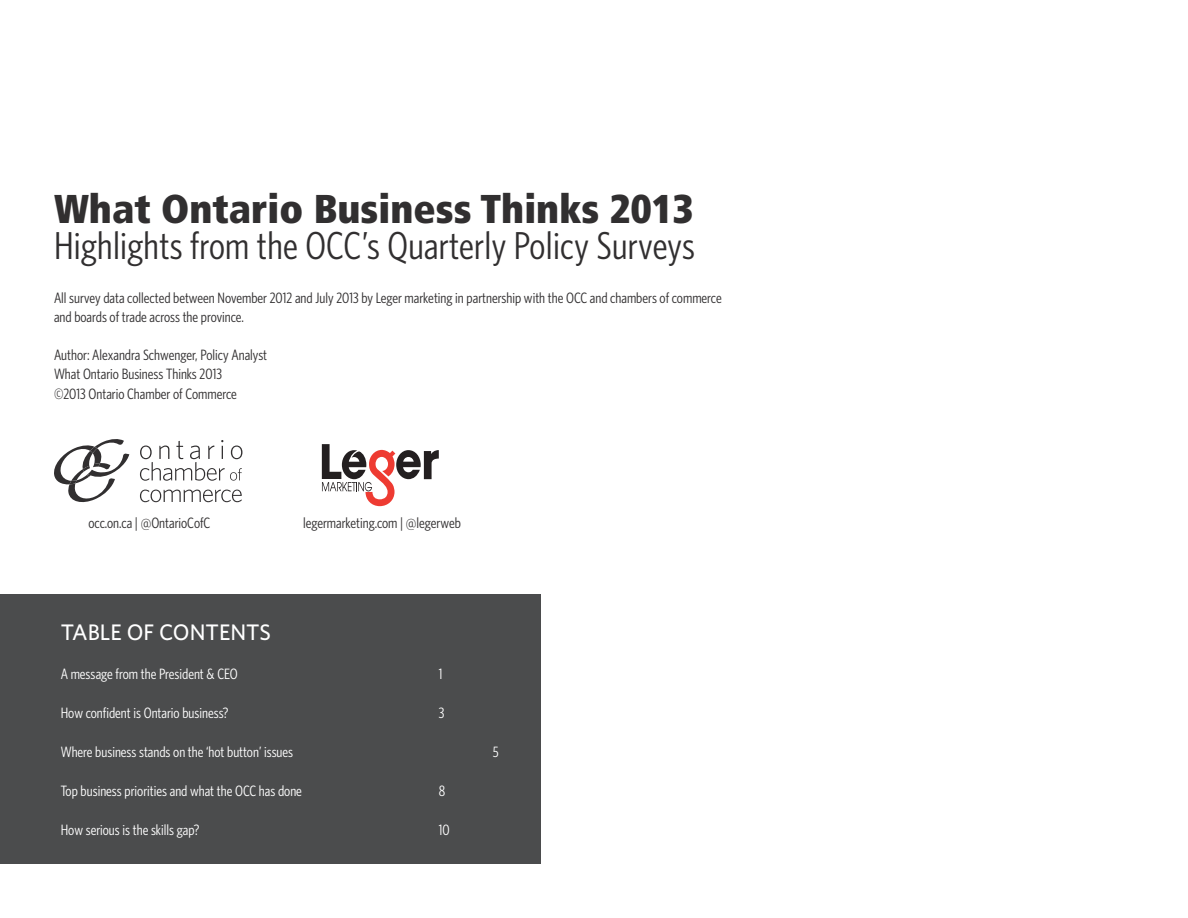
<style>
.page{position:relative;width:1188px;height:918px;background:#fff}
.page>*{position:absolute;margin:0;border:0;box-sizing:border-box;transform-origin:0 0}
.t1{font:900 condensed 40.2px "Frutiger LT";color:#312f30}
.t2{font:condensed 39px "Whitney HTF";letter-spacing:.005em;color:#312f30}
.t3{font:500 22.5px "Whitney";color:#fff}
.t4{font:condensed 15px/19.5px "Whitney HTF";color:#312f30}
.t5{font:condensed 15px "Whitney HTF";color:#fff}
</style>
<div class="page">
<svg style="left:140px;top:440px;width:102px;height:41px"></svg>
<svg style="left:140px;top:490px;width:102px;height:12px"></svg>
<svg style="left:54px;top:439px;width:75px;height:63px"></svg>
<div style="left:0;top:594px;width:72px;height:270px;background:#4b4c4d"></div>
<div style="left:54px;top:594px;width:487px;height:270px;background:#4b4c4d"></div>
<svg style="left:322px;top:444px;width:117px;height:62px"></svg>
<h1 class="t1" style="left:54px;top:184px;width:641px">What Ontario Business Thinks 2013</h1>
<h2 class="t2" style="left:54px;top:224px;width:642px">Highlights from the OCC’s Quarterly Policy Surveys</h2>
<p class="t4" style="left:54px;top:288px;width:669px">All survey data collected between November 2012 and July 2013 by Leger marketing in partnership with the OCC and chambers of commerce and boards of trade across the province.</p>
<p class="t4" style="left:54px;top:345px;width:215px">Author: Alexandra Schwenger, Policy Analyst<br>What Ontario Business Thinks 2013<br>©2013 Ontario Chamber of Commerce</p>
<p class="t4" style="left:88px;top:513px;width:123px">occ.on.ca | @OntarioCofC</p>
<p class="t4" style="left:303px;top:513px;width:159px">legermarketing.com | @legerweb</p>
<h3 class="t3" style="left:61px;top:618px;width:212px">TABLE OF CONTENTS</h3>
<p class="t5" style="left:61px;top:665px;width:179px">A message from the President &amp; CEO</p>
<p class="t5" style="left:439px;top:665px;width:5px">1</p>
<p class="t5" style="left:61px;top:704px;width:169px">How confident is Ontario business?</p>
<p class="t5" style="left:439px;top:704px;width:7px">3</p>
<p class="t5" style="left:61px;top:743px;width:234px">Where business stands on the ‘hot button’ issues</p>
<p class="t5" style="left:493px;top:743px;width:7px">5</p>
<p class="t5" style="left:61px;top:782px;width:243px">Top business priorities and what the OCC has done</p>
<p class="t5" style="left:439px;top:782px;width:8px">8</p>
<p class="t5" style="left:61px;top:821px;width:140px">How serious is the skills gap?</p>
<p class="t5" style="left:439px;top:821px;width:12px">10</p>
</div>
